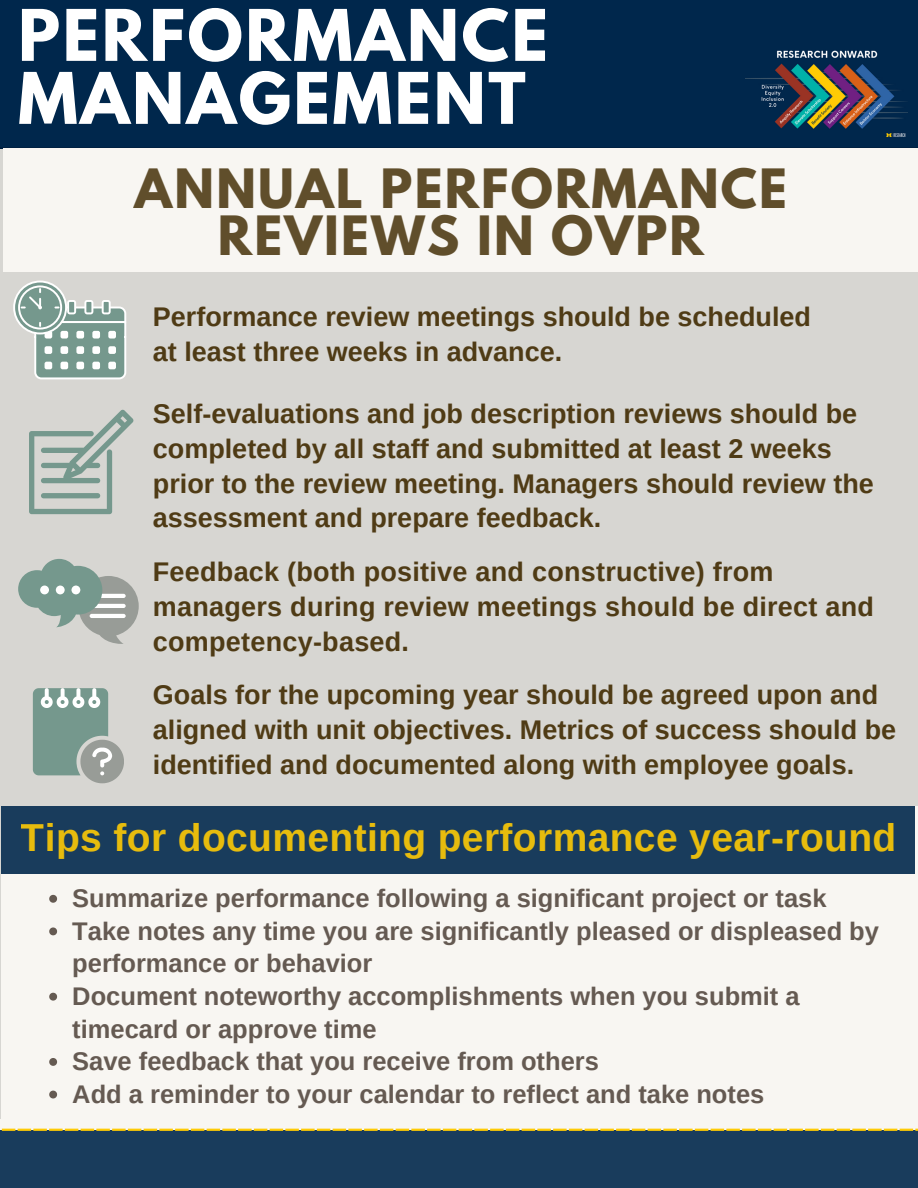
<style>
.page{position:relative;width:918px;height:1188px;background:#fff}
.page>*{position:absolute;margin:0;border:0;box-sizing:border-box;transform-origin:0 0}
.t1{font:700 63px/63px "League Spartan";letter-spacing:.04em;color:#fff}
.t2{font:700 48px/47.2px "League Spartan";letter-spacing:.045em;color:#4f3b15;text-align:center}
.t3{font:700 39px "Arimo";letter-spacing:.01em;color:#ffcb05}
.t4{font:700 27px/34.8px "Arimo";color:#4f3b15}
.t5{font:700 25.5px/32.7px "Arimo";color:#655a52}
</style>
<div class="page">
<div style="left:0;top:0;width:918px;height:148px;background:#00274c"></div>
<img style="left:745px;top:50px;width:162px;height:87px">
<div style="left:0;top:147px;width:918px;height:971px;background:#d7d6d2"></div>
<div style="left:3px;top:148px;width:915px;height:124px;background:#f8f6f2"></div>
<svg style="left:13px;top:281px;width:114px;height:99px"></svg>
<svg style="left:29px;top:410px;width:105px;height:104px"></svg>
<div style="left:41px;top:493px;width:59px;height:5px;background:#75988d;border-radius:3px"></div>
<svg style="left:18px;top:559px;width:121px;height:85px"></svg>
<div style="left:40px;top:586px;width:9px;height:8px;background:#fff;border-radius:50%"></div>
<div style="left:56px;top:586px;width:9px;height:8px;background:#fff;border-radius:50%"></div>
<div style="left:71px;top:586px;width:9px;height:8px;background:#fff;border-radius:50%"></div>
<svg style="left:33px;top:688px;width:91px;height:95px"></svg>
<div style="left:1px;top:807px;width:917px;height:312px;background:#f8f6f2"></div>
<svg style="left:49px;top:895px;width:8px;height:8px"></svg>
<svg style="left:49px;top:927px;width:8px;height:8px"></svg>
<svg style="left:49px;top:993px;width:8px;height:8px"></svg>
<svg style="left:49px;top:1058px;width:8px;height:8px"></svg>
<svg style="left:49px;top:1091px;width:8px;height:7px"></svg>
<div style="left:2px;top:807px;width:913px;height:67px;background:#193c5c"></div>
<div style="left:0;top:1131px;width:918px;height:57px;background:#193c5c"></div>
<svg style="left:2px;top:1129px;width:916px;height:2px"></svg>
<h1 class="t1" style="left:18px;top:12px;width:531px">PERFORMANCE<br>MANAGEMENT</h1>
<h2 class="t2" style="left:135px;top:171px;width:654px">ANNUAL PERFORMANCE<br>REVIEWS IN OVPR</h2>
<h2 class="t4" style="left:153px;top:299px;width:660px">Performance review meetings should be scheduled at least three weeks in advance.</h2>
<p class="t4" style="left:153px;top:396px;width:722px">Self-evaluations and job description reviews should be completed by all staff and submitted at least 2 weeks prior to the review meeting. Managers should review the assessment and prepare feedback.</p>
<h4 class="t4" style="left:153px;top:554px;width:723px">Feedback (both positive and constructive) from managers during review meetings should be direct and competency-based.</h4>
<p class="t4" style="left:153px;top:678px;width:745px">Goals for the upcoming year should be agreed upon and aligned with unit objectives. Metrics of success should be identified and documented along with employee goals.</p>
<h3 class="t3" style="left:21px;top:816px;width:877px">Tips for documenting performance year-round</h3>
<h4 class="t5" style="left:72px;top:882px;width:756px">Summarize performance following a significant project or task</h4>
<p class="t5" style="left:72px;top:915px;width:808px">Take notes any time you are significantly pleased or displeased by performance or behavior</p>
<h4 class="t5" style="left:72px;top:980px;width:729px">Document noteworthy accomplishments when you submit a timecard or approve time</h4>
<p class="t5" style="left:72px;top:1045px;width:528px">Save feedback that you receive from others</p>
<h4 class="t5" style="left:72px;top:1078px;width:694px">Add a reminder to your calendar to reflect and take notes</h4>
</div>
